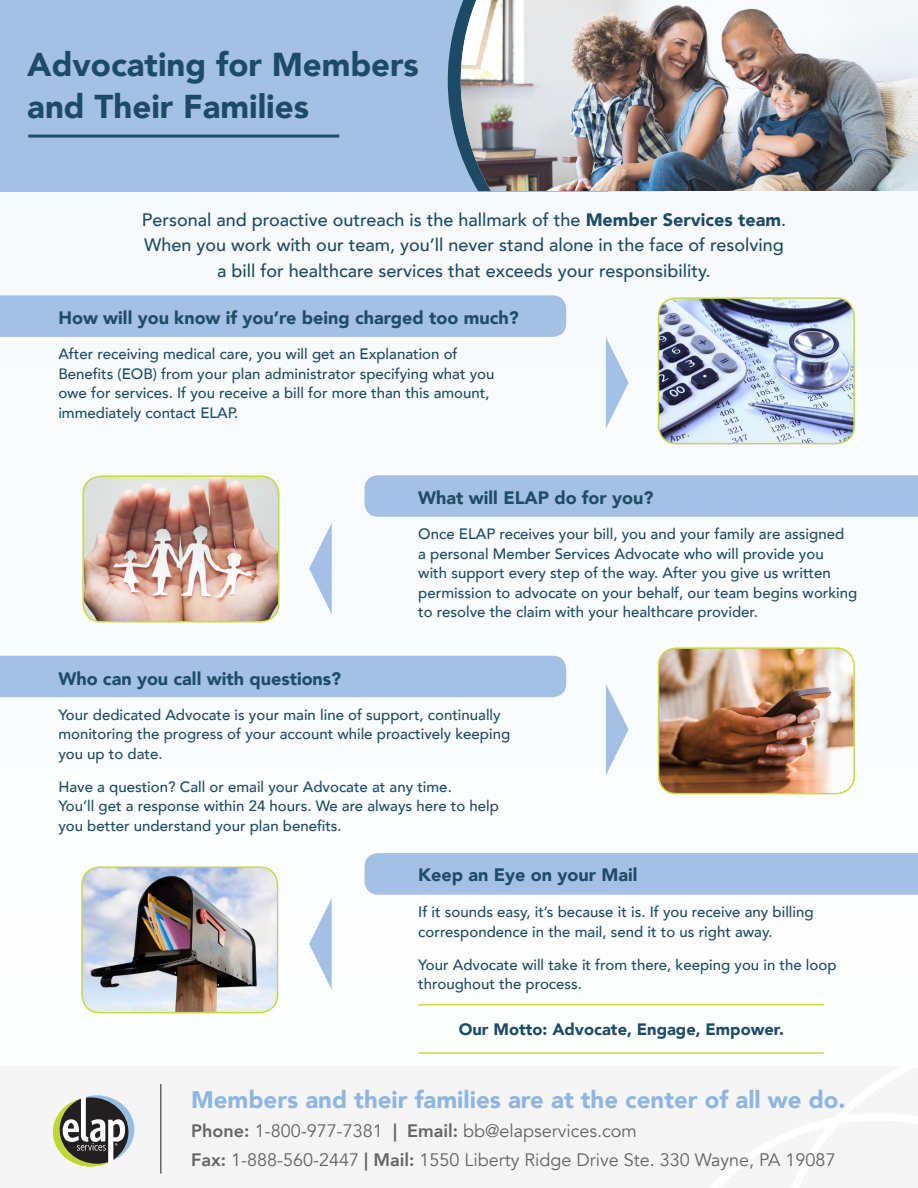
<style>
.page{position:relative;width:918px;height:1188px;background:#fbfcfd}
.page>*{position:absolute;margin:0;border:0;box-sizing:border-box;transform-origin:0 0}
.t1{font:900 33px/41.7px "Avenir";color:#1d4b65}
.t2{font:900 24px "Avenir";color:#90b6e0}
.Intro_copy_2{font:500 18px "Avenir";color:#1d4b65}
.t3{font:18px "Avenir";color:#626465}
.Intro_copy_2-2{font:900 18px "Avenir";color:#204c65}
.Intro_copy_2-3{font:900 16.5px "Avenir";color:#1d4b65}
.Intro_copy_2-4{font:500 15px/19.5px "Avenir";color:#1d4b65}
.s1{font-weight:900}
.s2{font-weight:800}
</style>
<div class="page">
<div style="left:0;top:1067px;width:918px;height:121px;background:#f4f5f4"></div>
<svg style="left:710px;top:1067px;width:208px;height:121px"></svg>
<svg style="left:53px;top:1095px;width:81px;height:72px"></svg>
<hr style="left:160px;top:1084px;width:1px;height:90px;background:#626465">
<div style="left:364px;top:475px;width:554px;height:42px;background:#a4c0e4"></div>
<div style="left:364px;top:853px;width:554px;height:42px;background:#a4c0e4"></div>
<div style="left:0;top:295px;width:566px;height:42px;background:#a4c0e4"></div>
<div style="left:0;top:656px;width:566px;height:41px;background:#a4c0e4"></div>
<svg style="left:309px;top:523px;width:23px;height:91px"></svg>
<svg style="left:309px;top:898px;width:23px;height:92px"></svg>
<svg style="left:606px;top:337px;width:23px;height:91px"></svg>
<svg style="left:606px;top:684px;width:23px;height:91px"></svg>
<hr style="left:418px;top:1004px;width:406px;height:1px;background:#c6d849">
<hr style="left:418px;top:1052px;width:406px;height:2px;background:#c6d849">
<img style="left:659px;top:300px;width:195px;height:144px">
<div style="left:658px;top:297px;width:197px;height:147px;border:2px solid #c6d849;border-radius:18px"></div>
<img style="left:83px;top:476px;width:196px;height:146px">
<div style="left:82px;top:476px;width:197px;height:146px;border:2px solid #c6d849;border-radius:18px"></div>
<img style="left:659px;top:650px;width:195px;height:144px">
<div style="left:658px;top:647px;width:197px;height:147px;border:2px solid #c6d849;border-radius:18px"></div>
<img style="left:82px;top:867px;width:196px;height:146px">
<div style="left:81px;top:866px;width:197px;height:147px;border:2px solid #c6d849;border-radius:18px"></div>
<div style="left:0;top:0;width:607px;height:191px;background:#a4c0e4"></div>
<svg style="left:448px;top:6px;width:13px;height:149px"></svg>
<img style="left:461px;top:0;width:457px;height:191px">
<hr style="left:28px;top:135px;width:311px;height:3px;background:#204c65">
<p class="t1" style="left:27px;top:43px;width:393px">Advocating for Members and Their Families</p>
<p class="Intro_copy_2" style="left:142px;top:204px;width:646px">Personal and proactive outreach is the hallmark of the <span class="s1">Member Services team</span>.</p>
<p class="Intro_copy_2" style="left:144px;top:229px;width:641px">When you work with our team, you’ll never stand alone in the face of resolving</p>
<p class="Intro_copy_2" style="left:217px;top:255px;width:495px">a bill for healthcare services that exceeds your responsibility.</p>
<p class="Intro_copy_2-2" style="left:58px;top:303px;width:462px">How will you know if you’re being charged too much?</p>
<p class="Intro_copy_2-4" style="left:58px;top:344px;width:438px">After receiving medical care, you will get an Explanation of Benefits (EOB) from your plan administrator specifying what you owe for services. If you receive a bill for more than this amount, immediately contact ELAP.</p>
<p class="Intro_copy_2-2" style="left:418px;top:483px;width:237px">What will ELAP do for you?</p>
<p class="Intro_copy_2-2" style="left:58px;top:663px;width:284px">Who can you call with questions?</p>
<p class="Intro_copy_2-4" style="left:418px;top:524px;width:441px">Once ELAP receives your bill, you and your family are assigned<br>a personal Member Services Advocate who will provide you<br>with support every step of the way. After you give us written permission to advocate on your behalf, our team begins working to resolve the claim with your healthcare provider.</p>
<p class="Intro_copy_2-4" style="left:58px;top:704px;width:453px">Your dedicated Advocate is your main line of support, continually monitoring the progress of your account while proactively keeping you up to date.</p>
<p class="Intro_copy_2-4" style="left:58px;top:776px;width:395px">Have a question? Call or email your Advocate at any time.</p>
<p class="Intro_copy_2-4" style="left:58px;top:795px;width:442px">You’ll get a response within 24 hours. We are always here to help you better understand your plan benefits.</p>
<p class="Intro_copy_2-2" style="left:418px;top:859px;width:221px">Keep an Eye on your Mail</p>
<p class="Intro_copy_2-4" style="left:418px;top:901px;width:397px">If it sounds easy, it’s because it is. If you receive any billing correspondence in the mail, send it to us right away.</p>
<p class="Intro_copy_2-4" style="left:418px;top:954px;width:420px">Your Advocate will take it from there, keeping you in the loop throughout the process.</p>
<p class="Intro_copy_2-3" style="left:459px;top:1015px;width:327px">Our Motto: Advocate, Engage, Empower.</p>
<p class="t2" style="left:191px;top:1079px;width:656px">Members and their families are at the center of all we do.</p>
<p class="t3" style="left:191px;top:1120px;width:447px"><span class="s2">Phone:</span> 1-800-977-7381 <span class="s2">| Email:</span> bb@elapservices.com</p>
<p class="t3" style="left:191px;top:1149px;width:646px"><span class="s2">Fax:</span> 1-888-560-2447 <span class="s2">| Mail:</span> 1550 Liberty Ridge Drive Ste. 330 Wayne, PA 19087</p>
</div>
